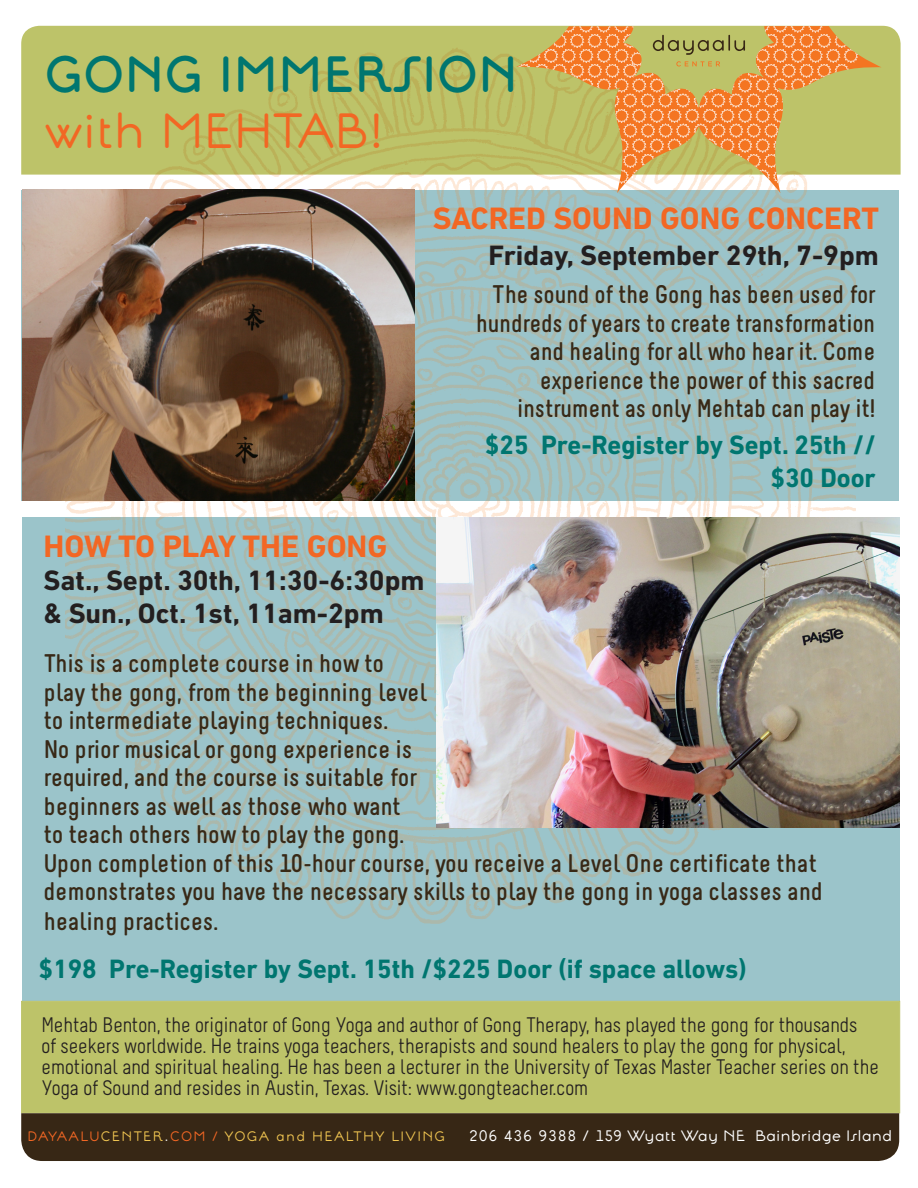
<style>
.page{position:relative;width:918px;height:1188px;background:#fff}
.page>*{position:absolute;margin:0;border:0;box-sizing:border-box;transform-origin:0 0}
.t1{font:700 51px "Camera";color:#007670;scale:.96 1}
.t2{font:49.5px "Camera";color:#f26724;scale:.96 1}
.t3{font:700 31.5px "DIN Next LT Pro";color:#f26724}
.t4{font:700 28.5px/33px "DIN Next LT Pro";color:#231f20}
.t5{font:700 27px/32.4px "DIN Next LT Pro";color:#007670;text-align:right}
.t6{font:700 25.5px/28.7px "Melbourne";color:#382917;text-align:right}
.t7{font:21px/21px "Melbourne";color:#231f20}
.t8{font:15.3px "Camera";color:#fff}
.t9{font:13.8px "Camera";letter-spacing:.1em;color:#efc451;scale:.96 1}
.s1{color:#f26724}
.s2{color:#fff}
</style>
<div class="page">
<div style="left:22px;top:517px;width:878px;height:484px;background:#9bc4ca"></div>
<div style="left:21px;top:190px;width:878px;height:311px;background:#9bc4ca"></div>
<div style="left:21px;top:1001px;width:879px;height:112px;background:#bdc369"></div>
<img style="left:65px;top:175px;width:790px;height:749px">
<div style="left:21px;top:1113px;width:878px;height:48px;background:#372715"></div>
<img style="left:22px;top:190px;width:393px;height:311px">
<svg style="left:21px;top:26px;width:880px;height:149px;background:#bdc167"></svg>
<img style="left:437px;top:517px;width:463px;height:311px">
<svg style="left:516px;top:25px;width:366px;height:168px"></svg>
<svg style="left:516px;top:26px;width:342px;height:158px;background:#d5ad5f"></svg>
<p class="t1" style="left:44px;top:43px;width:495px">GONG IMMERSION</p>
<p class="t2" style="left:44px;top:101px;width:356px">with MEHTAB!</p>
<p class="t3" style="left:433px;top:200px;width:448px">SACRED SOUND GONG CONCERT</p>
<p class="t4" style="left:489px;top:238px;width:392px">Friday, September 29th, 7-9pm</p>
<p class="t6" style="left:476px;top:280px;width:401px">The sound of the Gong has been used for hundreds of years to create transformation and healing for all who hear it. Come experience the power of this sacred instrument as only Mehtab can play it!</p>
<p class="t5" style="left:485px;top:429px;width:392px">$25 Pre-Register by Sept. 25th // $30 Door</p>
<p class="t3" style="left:44px;top:528px;width:345px">HOW TO PLAY THE GONG</p>
<p class="t4" style="left:44px;top:564px;width:383px">Sat., Sept. 30th, 11:30-6:30pm &amp; Sun., Oct. 1st, 11am-2pm</p>
<p class="t6" style="left:44px;top:649px;width:781px;text-align:left">This is a complete course in how to<br>play the gong, from the beginning level<br>to intermediate playing techniques.<br>No prior musical or gong experience is<br>required, and the course is suitable for<br>beginners as well as those who want<br>to teach others how to play the gong.<br>Upon completion of this 10-hour course, you receive a Level One certificate that demonstrates you have the necessary skills to play the gong in yoga classes and healing practices.</p>
<p class="t5" style="left:39px;top:952px;width:710px">$198 Pre-Register by Sept. 15th /$225 Door (if space allows)</p>
<p class="t7" style="left:42px;top:1016px;width:839px">Mehtab Benton, the originator of Gong Yoga and author of Gong Therapy, has played the gong for thousands<br>of seekers worldwide. He trains yoga teachers, therapists and sound healers to play the gong for physical, emotional and spiritual healing. He has been a lecturer in the University of Texas Master Teacher series on the Yoga of Sound and resides in Austin, Texas. Visit: www.gongteacher.com</p>
<p class="t9" style="left:27px;top:1128px;width:436px"><span class="s1">DAYAALU</span>CENTER<span class="s2">.</span><span class="s1">COM /</span> YOGA and HEALTHY LIVING</p>
<p class="t8" style="left:469px;top:1126px;width:425px">206 436 9388 / 159 Wyatt Way NE Bainbridge Island</p>
</div>
